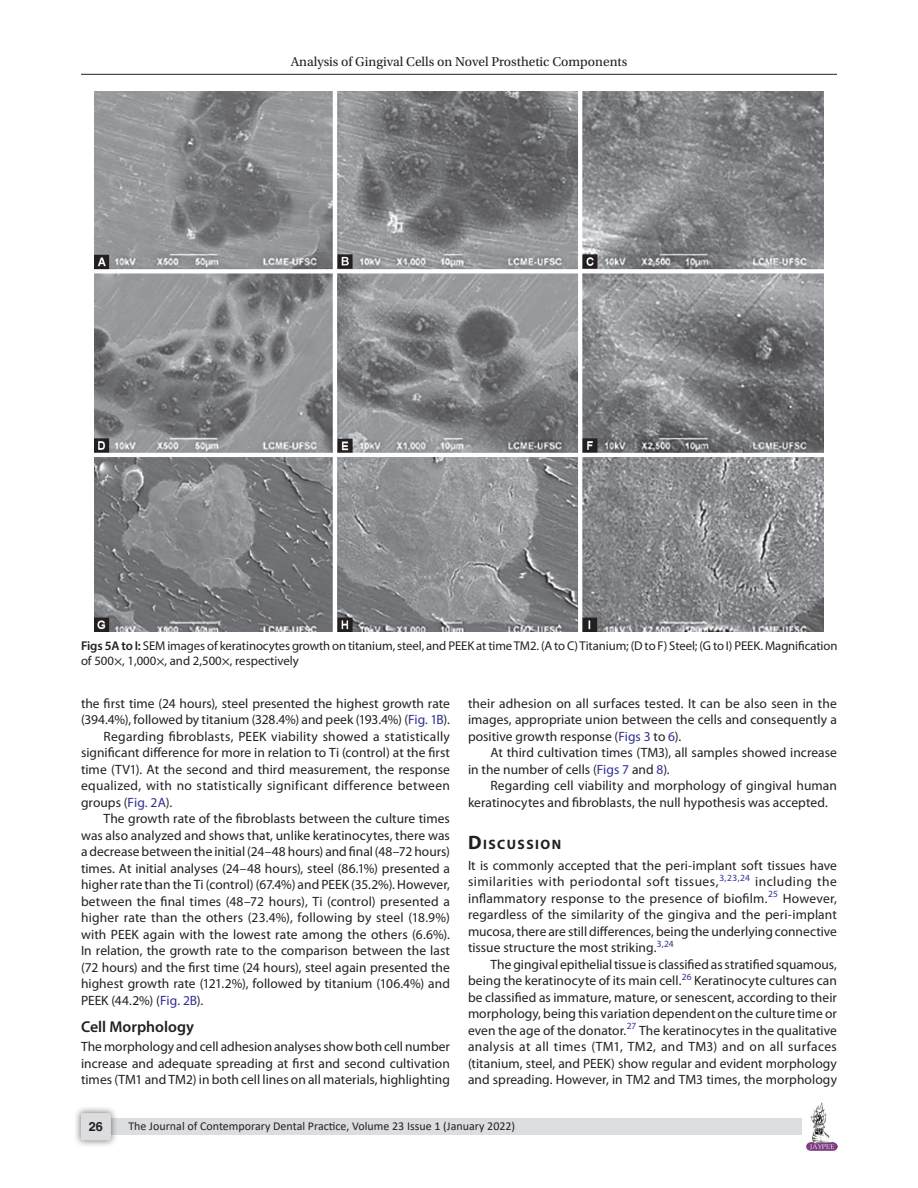
<style>
.page{position:relative;width:918px;height:1188px;background:#fff}
.page>*{position:absolute;margin:0;border:0;box-sizing:border-box;transform-origin:0 0}
.Head-2{font:600 15.75px "Myriad Pro";color:#231f20}
.Head-1{font:700 13.65px "Myriad Pro";letter-spacing:.105em;color:#231f20}
.Para-Indent{font:13.5px/16.5px "Myriad Pro";letter-spacing:.005em;color:#231f20}
.Para-NoIndent{font:13.5px/16.5px "Myriad Pro";color:#231f20;text-align:justify}
.t1{font:13.5px "Utopia Std";color:#231f20}
.FigCaption{font:12.75px/15.3px "Myriad Pro";letter-spacing:-.005em;color:#231f20}
.t2{font:700 12.75px "Helvetica LT Std";color:#231f20}
.t3{font:12px "Calibri";color:#231f20}
.s1{font-weight:600}
.s2{font-family:"STIX General"}
.s3{color:#2e3092}
.s4{font-size:19.5px}
</style>
<div class="page">
<hr style="left:81px;top:74px;width:756px;height:1px;background:#231f20">
<img style="left:807px;top:1103px;width:30px;height:48px">
<div style="left:96px;top:1119px;width:706px;height:16px;background:#dcdddf"></div>
<div style="left:73px;top:1106px;width:45px;height:41px;background:#231f20;opacity:.61"></div>
<div style="left:81px;top:1113px;width:30px;height:27px;background:#dcdddf;border-radius:2px"></div>
<img style="left:95px;top:91px;width:728px;height:540px">
<p class="t1" style="left:291px;top:55px;width:338px">Analysis of Gingival Cells on Novel Prosthetic Components</p>
<p class="FigCaption" style="left:81px;top:638px;width:758px"><span class="s1">Figs 5A to I:</span> SEM images of keratinocytes growth on titanium, steel, and PEEK at time TM2. (A to C) Titanium; (D to F) Steel; (G to I) PEEK. Magnification of 500<span class="s2">×</span>, 1,000<span class="s2">×</span>, and 2,500<span class="s2">×</span>, respectively</p>
<p class="Para-Indent" style="left:81px;top:695px;width:371px">the first time (24 hours), steel presented the highest growth rate (394.4%), followed by titanium (328.4%) and peek (193.4%) (<span class="s3">Fig. 1B</span>).</p>
<p class="Para-Indent" style="left:81px;top:728px;width:371px;text-align:justify;text-indent:22px">Regarding fibroblasts, PEEK viability showed a statistically significant difference for more in relation to Ti (control) at the first time (TV1). At the second and third measurement, the response equalized, with no statistically significant difference between groups (<span class="s3">Fig. 2A</span>).</p>
<p class="Para-Indent" style="left:81px;top:810px;width:371px;text-align:justify;text-indent:22px">The growth rate of the fibroblasts between the culture times was also analyzed and shows that, unlike keratinocytes, there was a decrease between the initial (24–48 hours) and final (48–72 hours) times. At initial analyses (24–48 hours), steel (86.1%) presented a higher rate than the Ti (control) (67.4%) and PEEK (35.2%). However, between the final times (48–72 hours), Ti (control) presented a higher rate than the others (23.4%), following by steel (18.9%) with PEEK again with the lowest rate among the others (6.6%).<br>In relation, the growth rate to the comparison between the last (72 hours) and the first time (24 hours), steel again presented the highest growth rate (121.2%), followed by titanium (106.4%) and PEEK (44.2%) (<span class="s3">Fig. 2B</span>).</p>
<p class="Head-2" style="left:81px;top:1016px;width:115px">Cell Morphology</p>
<p class="Para-NoIndent" style="left:81px;top:1038px;width:371px">The morphology and cell adhesion analyses show both cell number increase and adequate spreading at first and second cultivation times (TM1 and TM2) in both cell lines on all materials, highlighting</p>
<p class="Para-NoIndent" style="left:468px;top:695px;width:370px">their adhesion on all surfaces tested. It can be also seen in the images, appropriate union between the cells and consequently a positive growth response (<span class="s3">Figs 3</span> to <span class="s3">6</span>).</p>
<p class="Para-Indent" style="left:468px;top:744px;width:370px;text-indent:22px">At third cultivation times (TM3), all samples showed increase in the number of cells (<span class="s3">Figs 7</span> and <span class="s3">8</span>).</p>
<p class="Para-Indent" style="left:468px;top:777px;width:371px;text-indent:22px">Regarding cell viability and morphology of gingival human keratinocytes and fibroblasts, the null hypothesis was accepted.</p>
<p class="Head-1" style="left:468px;top:835px;width:95px"><span class="s4">D</span>ISCUSSION</p>
<p class="Para-NoIndent" style="left:468px;top:857px;width:371px">It is commonly accepted that the peri-implant soft tissues have similarities with periodontal soft tissues,<sup>3,23,24</sup> including the inflammatory response to the presence of biofilm.<sup>25</sup> However, regardless of the similarity of the gingiva and the peri-implant mucosa, there are still differences, being the underlying connective tissue structure the most striking.<sup>3,24</sup></p>
<p class="Para-Indent" style="left:468px;top:956px;width:371px;text-align:justify;text-indent:22px">The gingival epithelial tissue is classified as stratified squamous, being the keratinocyte of its main cell.<sup>26</sup> Keratinocyte cultures can be classified as immature, mature, or senescent, according to their morphology, being this variation dependent on the culture time or even the age of the donator.<sup>27</sup> The keratinocytes in the qualitative analysis at all times (TM1, TM2, and TM3) and on all surfaces (titanium, steel, and PEEK) show regular and evident morphology and spreading. However, in TM2 and TM3 times, the morphology</p>
<p class="t2" style="left:89px;top:1119px;width:16px">26</p>
<p class="t3" style="left:128px;top:1117px;width:388px">The Journal of Contemporary Dental Practice, Volume 23 Issue 1 (January 2022)</p>
</div>
